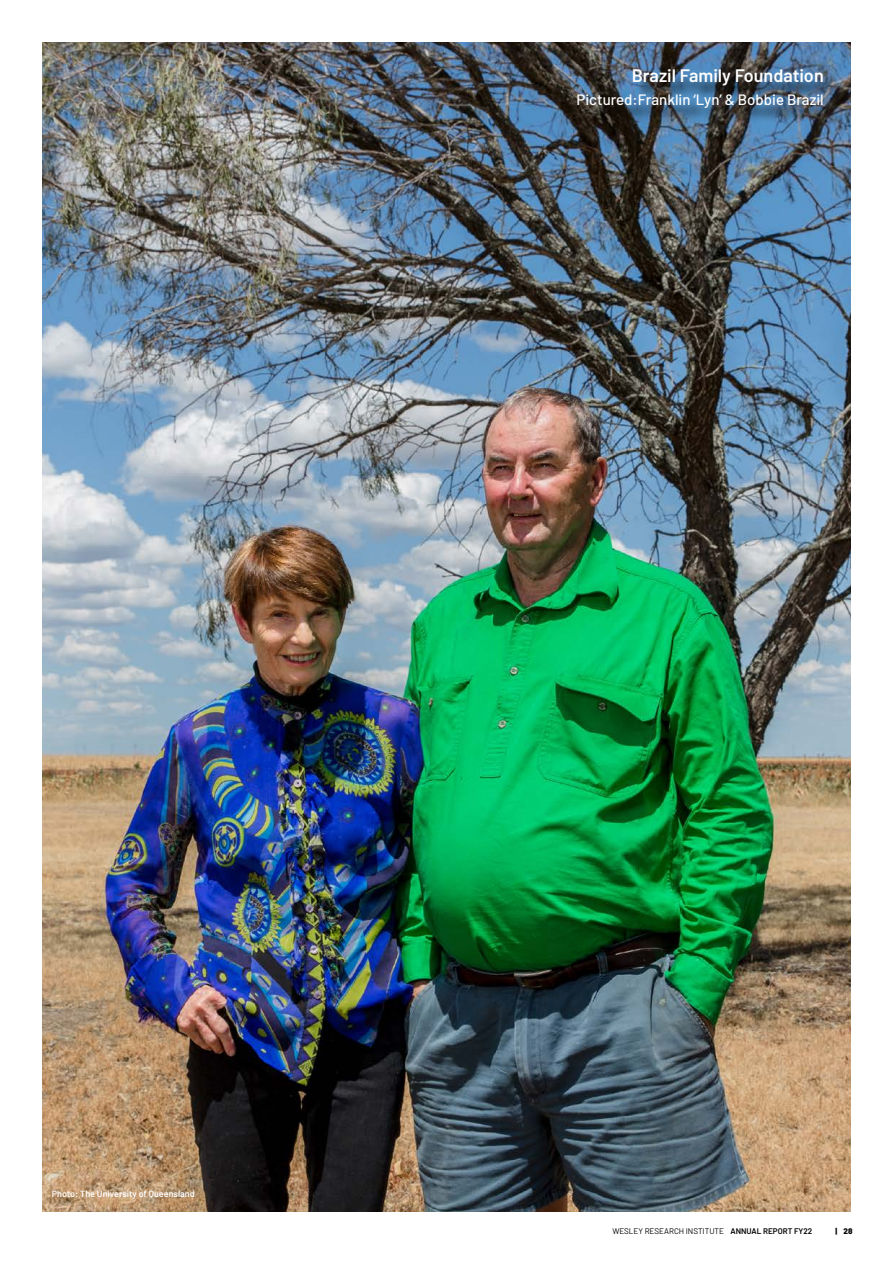
<style>
.page{position:relative;width:893px;height:1263px;background:#fff}
.page>*{position:absolute;margin:0;border:0;box-sizing:border-box;transform-origin:0 0}
.t1{font:600 18px "Barlow";color:#fff}
.t2{font:500 15px "Barlow";color:#fff}
.t3{font:600 9px "Barlow";color:#fff}
.t4{font:8.1px "Barlow";color:#000}
.t5{font:800 8.1px "Barlow";color:#000}
.s1{font-weight:600}
</style>
<div class="page">
<img style="left:43px;top:43px;width:807px;height:1169px">
<div style="left:580px;top:72px;width:261px;height:54px;background:#000;opacity:.75"></div>
<h1 class="t1" style="left:632px;top:62px;width:194px">Brazil Family Foundation</h1>
<h2 class="t2" style="left:576px;top:89px;width:249px">Pictured:Franklin ‘Lyn’ &amp; Bobbie Brazil</h2>
<p class="t3" style="left:52px;top:1187px;width:144px">Photo: The University of Queensland</p>
<p class="t4" style="left:612px;top:1225px;width:201px">WESLEY RESEARCH INSTITUTE <span class="s1">ANNUAL REPORT FY22</span></p>
<p class="t5" style="left:835px;top:1224px;width:19px">| 28</p>
</div>
